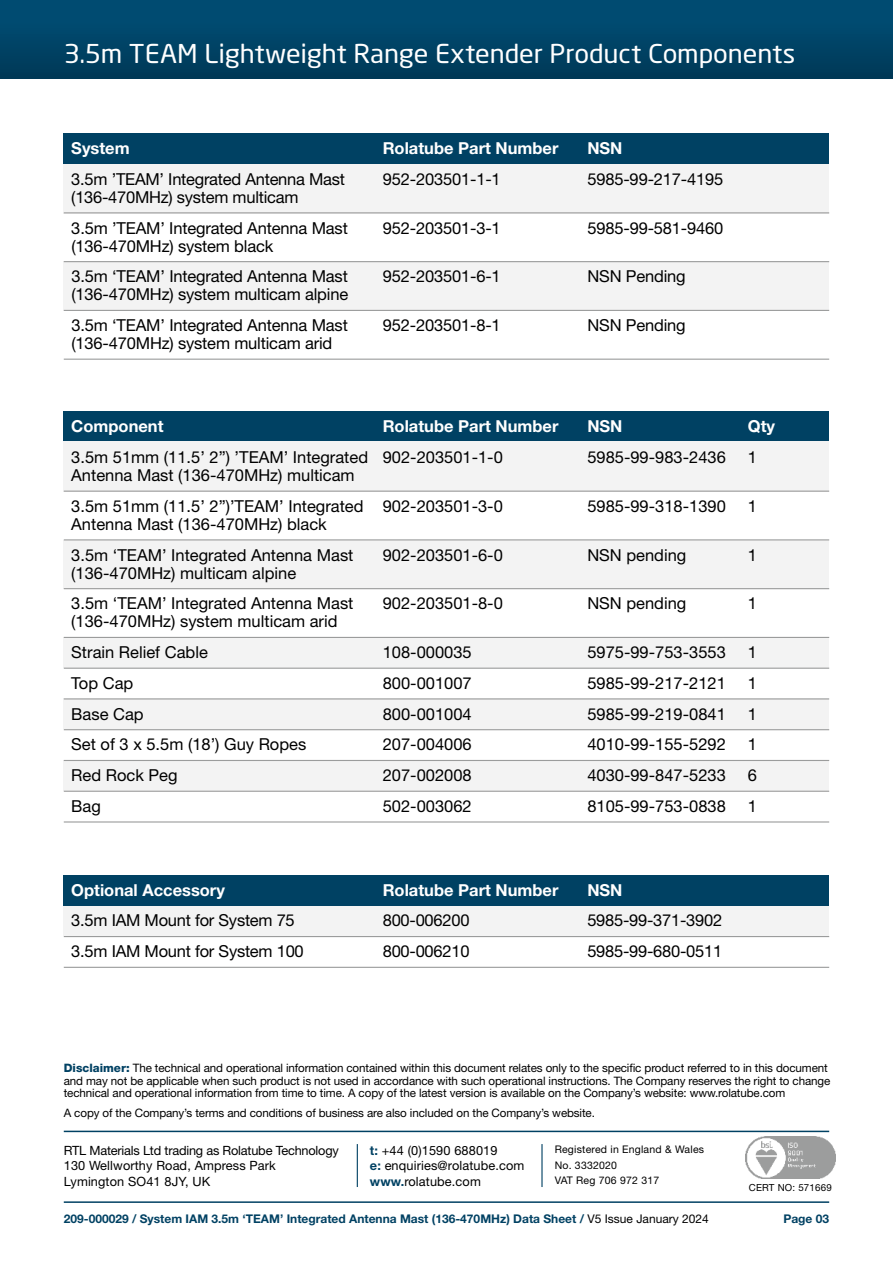
<style>
.page{position:relative;width:893px;height:1263px;background:#fff}
.page>*{position:absolute;margin:0;border:0;box-sizing:border-box;transform-origin:0 0}
.t1{font:25.65px "Neo Sans Std";letter-spacing:-.005em;color:#fff;scale:1.05 1}
.t2{font:16.5px/30.8px "Helvetica Neue";color:#000}
.t3{font:700 16.5px "Helvetica Neue";color:#fff}
.t4{font:12.75px/15.8px "Helvetica Neue";letter-spacing:-.015em;color:#000}
.t5{font:12.75px/15.8px "Helvetica Neue";letter-spacing:.01em;color:#000}
.t6{font:700 12px "Helvetica Neue";color:#004163}
.t7{font:11.7px/12.8px "Helvetica Neue";letter-spacing:-.01em;color:#000}
.t8{font:10.5px/15.8px "Helvetica Neue";letter-spacing:.02em;color:#000}
.t9{font:9.75px "Helvetica Neue";letter-spacing:.02em;color:#000}
.s1{font-weight:800;color:#004163}
.s2{font-weight:700;color:#004163}
.s3{font-weight:400;color:#000}
</style>
<div class="page">
<div style="left:0;top:0;width:893px;height:79px;background:linear-gradient(to bottom,#004f77,#003958)"></div>
<hr style="left:64px;top:1201px;width:765px;height:2px;background:#004163">
<hr style="left:64px;top:1131px;width:765px;height:1px;background:#004163">
<img style="left:745px;top:1137px;width:90px;height:41px">
<hr style="left:357px;top:1144px;width:1px;height:43px;background:#004163">
<hr style="left:541px;top:1144px;width:2px;height:43px;background:#004163">
<div style="left:64px;top:134px;width:765px;height:30px;background:#004163"></div>
<div style="left:64px;top:164px;width:765px;height:50px;background:#f3f3f3"></div>
<div style="left:64px;top:261px;width:765px;height:49px;background:#f3f3f3"></div>
<hr style="left:64px;top:212px;width:765px;height:1px;background:#9b9c9c">
<hr style="left:64px;top:261px;width:765px;height:1px;background:#9b9c9c">
<hr style="left:64px;top:310px;width:765px;height:1px;background:#9b9c9c">
<hr style="left:64px;top:359px;width:765px;height:1px;background:#9b9c9c">
<div style="left:64px;top:411px;width:765px;height:30px;background:#004163"></div>
<div style="left:64px;top:441px;width:765px;height:51px;background:#f3f3f3"></div>
<div style="left:64px;top:540px;width:765px;height:49px;background:#f3f3f3"></div>
<div style="left:64px;top:637px;width:765px;height:31px;background:#f3f3f3"></div>
<div style="left:64px;top:698px;width:765px;height:31px;background:#f3f3f3"></div>
<div style="left:64px;top:760px;width:765px;height:31px;background:#f3f3f3"></div>
<hr style="left:64px;top:491px;width:765px;height:1px;background:#9b9c9c">
<hr style="left:64px;top:539px;width:765px;height:1px;background:#9b9c9c">
<hr style="left:64px;top:588px;width:765px;height:1px;background:#9b9c9c">
<hr style="left:64px;top:637px;width:765px;height:1px;background:#9b9c9c">
<hr style="left:64px;top:668px;width:765px;height:1px;background:#9b9c9c">
<hr style="left:64px;top:698px;width:765px;height:1px;background:#9b9c9c">
<hr style="left:64px;top:729px;width:765px;height:1px;background:#9b9c9c">
<hr style="left:64px;top:760px;width:765px;height:1px;background:#9b9c9c">
<hr style="left:64px;top:791px;width:765px;height:1px;background:#9b9c9c">
<hr style="left:64px;top:821px;width:765px;height:1px;background:#9b9c9c">
<div style="left:64px;top:875px;width:765px;height:30px;background:#004163"></div>
<div style="left:64px;top:906px;width:765px;height:30px;background:#f3f3f3"></div>
<hr style="left:64px;top:936px;width:765px;height:1px;background:#9b9c9c">
<hr style="left:64px;top:967px;width:765px;height:1px;background:#9b9c9c">
<h1 class="t1" style="left:64px;top:38px;width:698px">3.5m TEAM Lightweight Range Extender Product Components</h1>
<p class="t3" style="left:71px;top:138px;width:60px">System</p>
<p class="t3" style="left:383px;top:138px;width:177px">Rolatube Part Number</p>
<p class="t3" style="left:587px;top:138px;width:37px">NSN</p>
<p class="t2" style="left:71px;top:163px;width:275px">3.5m ’TEAM’ Integrated Antenna Mast</p>
<p class="t2" style="left:383px;top:163px;width:120px">952-203501-1-1</p>
<p class="t2" style="left:587px;top:163px;width:138px">5985-99-217-4195</p>
<p class="t2" style="left:71px;top:181px;width:278px">(136-470MHz) system multicam<br>3.5m ’TEAM’ Integrated Antenna Mast</p>
<p class="t2" style="left:383px;top:212px;width:120px">952-203501-3-1</p>
<p class="t2" style="left:587px;top:212px;width:138px">5985-99-581-9460</p>
<p class="t2" style="left:71px;top:230px;width:278px">(136-470MHz) system black<br>3.5m ‘TEAM’ Integrated Antenna Mast</p>
<p class="t2" style="left:71px;top:279px;width:278px">(136-470MHz) system multicam alpine<br>3.5m ‘TEAM’ Integrated Antenna Mast</p>
<p class="t2" style="left:71px;top:328px;width:262px">(136-470MHz) system multicam arid</p>
<p class="t2" style="left:383px;top:261px;width:120px">952-203501-6-1</p>
<p class="t2" style="left:587px;top:261px;width:100px">NSN Pending</p>
<p class="t2" style="left:383px;top:310px;width:120px">952-203501-8-1</p>
<p class="t2" style="left:587px;top:310px;width:100px">NSN Pending</p>
<p class="t3" style="left:71px;top:416px;width:94px">Component</p>
<p class="t3" style="left:383px;top:416px;width:177px">Rolatube Part Number</p>
<p class="t3" style="left:587px;top:416px;width:37px">NSN</p>
<p class="t3" style="left:748px;top:416px;width:29px">Qty</p>
<p class="t2" style="left:71px;top:441px;width:433px">3.5m 51mm (11.5’ 2”) ’TEAM’ Integrated 902-203501-1-0</p>
<p class="t2" style="left:587px;top:441px;width:140px">5985-99-983-2436</p>
<p class="t2" style="left:748px;top:441px;width:11px">1</p>
<p class="t2" style="left:71px;top:459px;width:433px">Antenna Mast (136-470MHz) multicam<br>3.5m 51mm (11.5’ 2”)’TEAM’ Integrated 902-203501-3-0</p>
<p class="t2" style="left:587px;top:490px;width:140px">5985-99-318-1390</p>
<p class="t2" style="left:748px;top:490px;width:11px">1</p>
<p class="t2" style="left:71px;top:508px;width:284px">Antenna Mast (136-470MHz) black<br>3.5m ‘TEAM’ Integrated Antenna Mast</p>
<p class="t2" style="left:71px;top:557px;width:284px">(136-470MHz) multicam alpine<br>3.5m ‘TEAM’ Integrated Antenna Mast</p>
<p class="t2" style="left:71px;top:606px;width:268px">(136-470MHz) system multicam arid<br>Strain Relief Cable</p>
<p class="t2" style="left:383px;top:539px;width:122px">902-203501-6-0</p>
<p class="t2" style="left:587px;top:539px;width:101px">NSN pending</p>
<p class="t2" style="left:748px;top:539px;width:11px">1</p>
<p class="t2" style="left:383px;top:588px;width:122px">902-203501-8-0</p>
<p class="t2" style="left:587px;top:588px;width:101px">NSN pending</p>
<p class="t2" style="left:748px;top:588px;width:11px">1</p>
<p class="t2" style="left:383px;top:636px;width:90px">108-000035</p>
<p class="t2" style="left:587px;top:636px;width:140px">5975-99-753-3553</p>
<p class="t2" style="left:748px;top:636px;width:11px">1</p>
<p class="t2" style="left:71px;top:667px;width:64px">Top Cap</p>
<p class="t2" style="left:383px;top:667px;width:90px">800-001007</p>
<p class="t2" style="left:587px;top:667px;width:140px">5985-99-217-2121</p>
<p class="t2" style="left:748px;top:667px;width:11px">1</p>
<p class="t2" style="left:71px;top:698px;width:74px">Base Cap</p>
<p class="t2" style="left:383px;top:698px;width:90px">800-001004</p>
<p class="t2" style="left:587px;top:698px;width:140px">5985-99-219-0841</p>
<p class="t2" style="left:748px;top:698px;width:11px">1</p>
<p class="t2" style="left:71px;top:729px;width:237px">Set of 3 x 5.5m (18’) Guy Ropes</p>
<p class="t2" style="left:383px;top:729px;width:90px">207-004006</p>
<p class="t2" style="left:587px;top:729px;width:140px">4010-99-155-5292</p>
<p class="t2" style="left:748px;top:729px;width:11px">1</p>
<p class="t2" style="left:71px;top:760px;width:108px">Red Rock Peg</p>
<p class="t2" style="left:383px;top:760px;width:90px">207-002008</p>
<p class="t2" style="left:587px;top:760px;width:140px">4030-99-847-5233</p>
<p class="t2" style="left:748px;top:760px;width:11px">6</p>
<p class="t2" style="left:71px;top:790px;width:31px">Bag</p>
<p class="t2" style="left:383px;top:790px;width:90px">502-003062</p>
<p class="t2" style="left:587px;top:790px;width:140px">8105-99-753-0838</p>
<p class="t2" style="left:748px;top:790px;width:11px">1</p>
<p class="t3" style="left:71px;top:879px;width:155px">Optional Accessory</p>
<p class="t3" style="left:383px;top:879px;width:177px">Rolatube Part Number</p>
<p class="t3" style="left:587px;top:879px;width:37px">NSN</p>
<p class="t2" style="left:71px;top:905px;width:225px">3.5m IAM Mount for System 75</p>
<p class="t2" style="left:383px;top:905px;width:88px">800-006200</p>
<p class="t2" style="left:587px;top:905px;width:136px">5985-99-371-3902</p>
<p class="t2" style="left:71px;top:936px;width:234px">3.5m IAM Mount for System 100</p>
<p class="t2" style="left:383px;top:936px;width:88px">800-006210</p>
<p class="t2" style="left:587px;top:936px;width:136px">5985-99-680-0511</p>
<p class="t7" style="left:64px;top:1061px;width:768px"><span class="s1">Disclaimer:</span> The technical and operational information contained within this document relates only to the specific product referred to in this document and may not be applicable when such product is not used in accordance with such operational instructions. The Company reserves the right to change technical and operational information from time to time. A copy of the latest version is available on the Company’s website: www.rolatube.com</p>
<p class="t7" style="left:64px;top:1106px;width:533px">A copy of the Company’s terms and conditions of business are also included on the Company’s website.</p>
<p class="t5" style="left:370px;top:1142px;width:156px"><span class="s2">t:</span> +44 (0)1590 688019<br><span class="s2">e:</span> enquiries@rolatube.com <span class="s2">www.</span>rolatube.com</p>
<p class="t4" style="left:64px;top:1142px;width:277px">RTL Materials Ltd trading as Rolatube Technology<br>130 Wellworthy Road, Ampress Park<br>Lymington SO41 8JY, UK</p>
<p class="t8" style="left:555px;top:1141px;width:151px">Registered in England &amp; Wales<br>No. 3332020<br>VAT Reg 706 972 317</p>
<p class="t6" style="left:64px;top:1211px;width:647px">209-000029 / System IAM 3.5m ‘TEAM’ Integrated Antenna Mast (136-470MHz) Data Sheet / <span class="s3">V5 Issue January 2024</span></p>
<p class="t9" style="left:749px;top:1182px;width:84px">CERT NO: 571669</p>
<p class="t6" style="left:783px;top:1211px;width:47px">Page 03</p>
</div>
